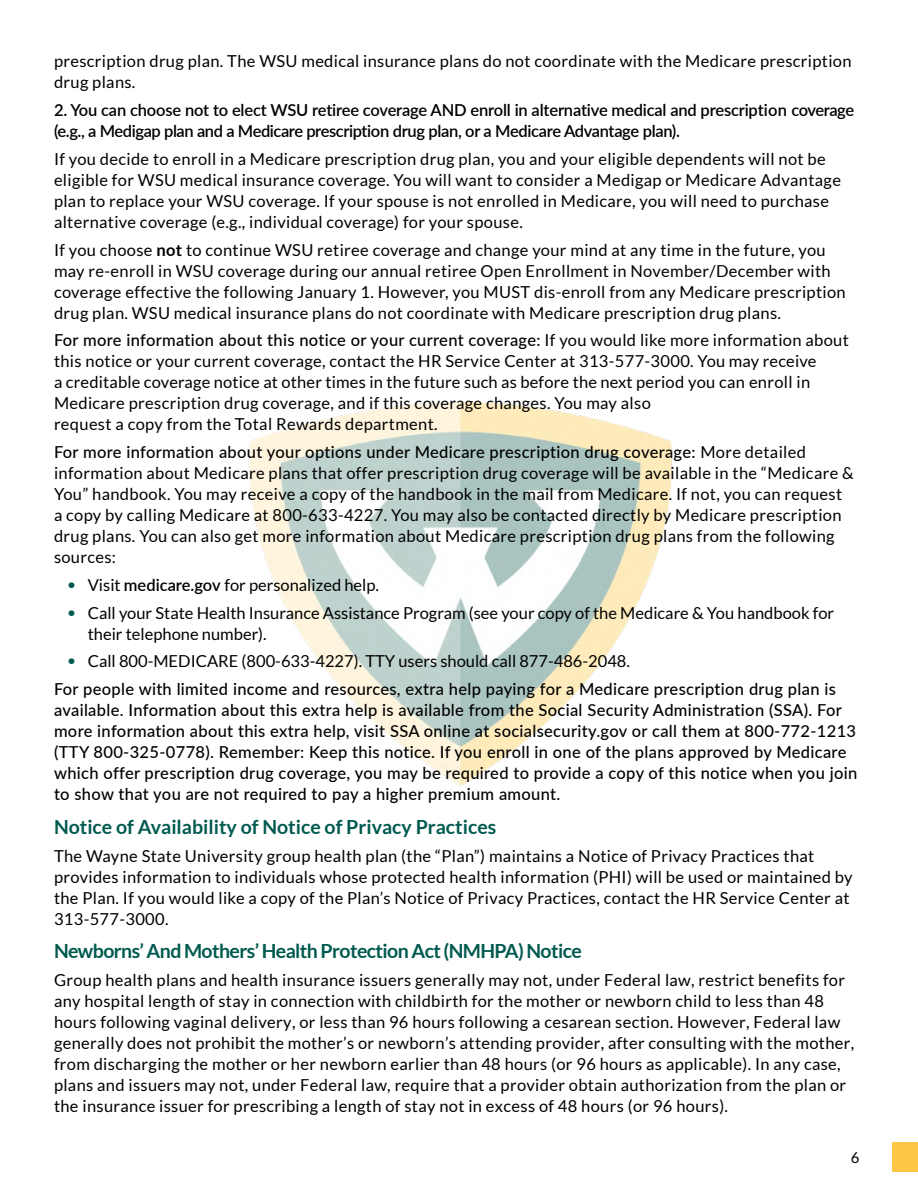
<style>
.page{position:relative;width:918px;height:1188px;background:#fff}
.page>*{position:absolute;margin:0;border:0;box-sizing:border-box;transform-origin:0 0}
.t1{font:700 19.5px "Lato";letter-spacing:-.03em;color:#005a4f}
.t2{font:700 19.5px "Lato";color:#005a4f}
.t3{font:16.5px/21px "Lato";letter-spacing:.02em;color:#000}
.t4{font:500 16.5px/21px "Lato";letter-spacing:.02em;color:#000}
.t5{font:600 16.5px/21px "Lato";letter-spacing:-.02em;color:#000}
.t6{font:16.5px/21px "Lato";color:#000}
.t7{font:15px "Lato";color:#000}
.s1{font-weight:700}
.s2{font-weight:500}
.s3{font-family:"Stone Sans";color:#005a4f}
.s4{font-weight:600}
.s5{font-family:"Stone Sans";font-weight:400;color:#005a4f}
.s6{font-weight:400}
</style>
<div class="page">
<img style="left:249px;top:403px;width:423px;height:382px">
<div style="left:893px;top:1143px;width:25px;height:29px;background:#ffc744"></div>
<p class="t3" style="left:54px;top:51px;width:799px">prescription drug plan. The WSU medical insurance plans do not coordinate with the Medicare prescription drug plans.</p>
<p class="t5" style="left:54px;top:99px;width:802px">2. You can choose not to elect WSU retiree coverage AND enroll in alternative medical and prescription coverage (e.g., a Medigap plan and a Medicare prescription drug plan, or a Medicare Advantage plan).</p>
<p class="t3" style="left:54px;top:148px;width:789px">If you decide to enroll in a Medicare prescription drug plan, you and your eligible dependents will not be eligible for WSU medical insurance coverage. You will want to consider a Medigap or Medicare Advantage plan to replace your WSU coverage. If your spouse is not enrolled in Medicare, you will need to purchase alternative coverage (e.g., individual coverage) for your spouse.</p>
<p class="t3" style="left:54px;top:239px;width:793px">If you choose <span class="s1">not</span> to continue WSU retiree coverage and change your mind at any time in the future, you may re-enroll in WSU coverage during our annual retiree Open Enrollment in November/December with coverage effective the following January 1. However, you MUST dis-enroll from any Medicare prescription drug plan. WSU medical insurance plans do not coordinate with Medicare prescription drug plans.</p>
<p class="t3" style="left:54px;top:330px;width:796px"><span class="s2">For more information about this notice or your current coverage:</span> If you would like more information about this notice or your current coverage, contact the HR Service Center at 313-577-3000. You may receive<br>a creditable coverage notice at other times in the future such as before the next period you can enroll in Medicare prescription drug coverage, and if this coverage changes. You may also<br>request a copy from the Total Rewards department.</p>
<p class="t3" style="left:54px;top:442px;width:801px"><span class="s2">For more information about your options under Medicare prescription drug coverage:</span> More detailed information about Medicare plans that offer prescription drug coverage will be available in the “Medicare &amp; You” handbook. You may receive a copy of the handbook in the mail from Medicare. If not, you can request a copy by calling Medicare at 800-633-4227. You may also be contacted directly by Medicare prescription drug plans. You can also get more information about Medicare prescription drug plans from the following sources:</p>
<p class="t6" style="left:67px;top:574px;width:313px"><span class="s3">•</span> Visit <span class="s4">medicare.gov</span> for personalized help.</p>
<p class="t6" style="left:88px;top:602px;width:748px;text-indent:-20px"><span class="s3">•</span> Call your State Health Insurance Assistance Program (see your copy of the Medicare &amp; You handbook for their telephone number).</p>
<p class="t4" style="left:54px;top:647px;width:783px;line-height:27.8px;text-indent:13px"><span class="s5">•</span> <span class="s6">Call 800-MEDICARE (800-633-4227). TTY users should call 877-486-2048.<br></span>For people with limited income and resources, extra help paying for a Medicare prescription drug plan is</p>
<p class="t4" style="left:54px;top:699px;width:805px">available. Information about this extra help is available from the Social Security Administration (SSA). For more information about this extra help, visit SSA online at socialsecurity.gov or call them at 800-772-1213 (TTY 800-325-0778). Remember: Keep this notice. If you enroll in one of the plans approved by Medicare which offer prescription drug coverage, you may be required to provide a copy of this notice when you join to show that you are not required to pay a higher premium amount.</p>
<p class="t2" style="left:54px;top:816px;width:444px">Notice of Availability of Notice of Privacy Practices</p>
<p class="t3" style="left:54px;top:845px;width:800px">The Wayne State University group health plan (the “Plan”) maintains a Notice of Privacy Practices that provides information to individuals whose protected health information (PHI) will be used or maintained by the Plan. If you would like a copy of the Plan’s Notice of Privacy Practices, contact the HR Service Center at 313-577-3000.</p>
<p class="t1" style="left:54px;top:940px;width:529px">Newborns’ And Mothers’ Health Protection Act (NMHPA) Notice</p>
<p class="t3" style="left:54px;top:969px;width:802px">Group health plans and health insurance issuers generally may not, under Federal law, restrict benefits for any hospital length of stay in connection with childbirth for the mother or newborn child to less than 48 hours following vaginal delivery, or less than 96 hours following a cesarean section. However, Federal law generally does not prohibit the mother’s or newborn’s attending provider, after consulting with the mother, from discharging the mother or her newborn earlier than 48 hours (or 96 hours as applicable). In any case, plans and issuers may not, under Federal law, require that a provider obtain authorization from the plan or the insurance issuer for prescribing a length of stay not in excess of 48 hours (or 96 hours).</p>
<p class="t7" style="left:851px;top:1150px;width:10px">6</p>
</div>
